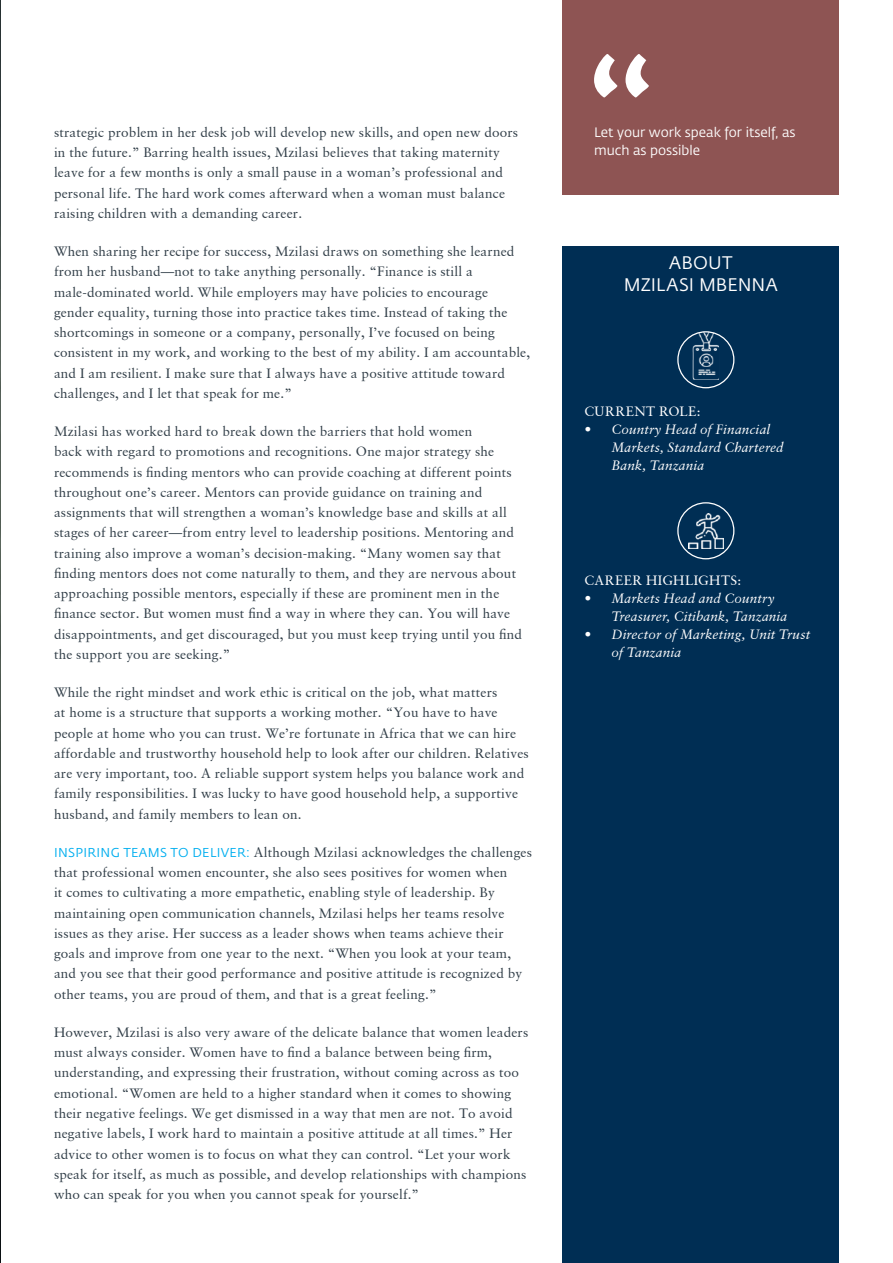
<style>
.page{position:relative;width:893px;height:1263px;background:#fff}
.page>*{position:absolute;margin:0;border:0;box-sizing:border-box;transform-origin:0 0}
.t1{font:18px/21.6px "Fedra Sans Std";letter-spacing:.005em;color:#fff;text-align:center}
.t2{font:13.5px/20.2px "Sabon";letter-spacing:.015em;color:#313e48}
.t3{font:italic 13.5px/18px "Sabon";letter-spacing:.01em;color:#fff}
.t4{font:13.5px/18px "Fedra Sans Std";color:#fff}
.t5{font:13.5px "Sabon";letter-spacing:.03em;color:#fff}
.s1{font-family:"Fedra Sans Std";font-size:12.75px;color:#00aeef}
</style>
<div class="page">
<img style="left:0;top:0;width:1px;height:1263px">
<div style="left:563px;top:0;width:276px;height:194px;background:#8e5453"></div>
<div style="left:563px;top:246px;width:276px;height:1017px;background:#002e54"></div>
<svg style="left:594px;top:54px;width:55px;height:43px"></svg>
<img style="left:693px;top:332px;width:26px;height:48px">
<div style="left:677px;top:331px;width:57px;height:57px;border:1px solid #fff;border-radius:50%"></div>
<img style="left:688px;top:513px;width:35px;height:35px">
<div style="left:677px;top:502px;width:57px;height:57px;border:1px solid #fff;border-radius:50%"></div>
<p class="t2" style="left:54px;top:122px;width:466px">strategic problem in her desk job will develop new skills, and open new doors in the future.” Barring health issues, Mzilasi believes that taking maternity leave for a few months is only a small pause in a woman’s professional and personal life. The hard work comes afterward when a woman must balance raising children with a demanding career.</p>
<p class="t2" style="left:54px;top:241px;width:478px">When sharing her recipe for success, Mzilasi draws on something she learned from her husband—not to take anything personally. “Finance is still a male-dominated world. While employers may have policies to encourage gender equality, turning those into practice takes time. Instead of taking the shortcomings in someone or a company, personally, I’ve focused on being consistent in my work, and working to the best of my ability. I am accountable, and I am resilient. I make sure that I always have a positive attitude toward challenges, and I let that speak for me.”</p>
<p class="t2" style="left:54px;top:421px;width:470px">Mzilasi has worked hard to break down the barriers that hold women<br>back with regard to promotions and recognitions. One major strategy she recommends is finding mentors who can provide coaching at different points throughout one’s career. Mentors can provide guidance on training and assignments that will strengthen a woman’s knowledge base and skills at all stages of her career—from entry level to leadership positions. Mentoring and training also improve a woman’s decision-making. “Many women say that finding mentors does not come naturally to them, and they are nervous about approaching possible mentors, especially if these are prominent men in the finance sector. But women must find a way in where they can. You will have disappointments, and get discouraged, but you must keep trying until you find the support you are seeking.”</p>
<p class="t2" style="left:54px;top:682px;width:476px">While the right mindset and work ethic is critical on the job, what matters<br>at home is a structure that supports a working mother. “You have to have people at home who you can trust. We’re fortunate in Africa that we can hire affordable and trustworthy household help to look after our children. Relatives are very important, too. A reliable support system helps you balance work and family responsibilities. I was lucky to have good household help, a supportive husband, and family members to lean on.</p>
<p class="t2" style="left:54px;top:842px;width:480px"><span class="s1">INSPIRING TEAMS TO DELIVER:</span> Although Mzilasi acknowledges the challenges that professional women encounter, she also sees positives for women when<br>it comes to cultivating a more empathetic, enabling style of leadership. By maintaining open communication channels, Mzilasi helps her teams resolve issues as they arise. Her success as a leader shows when teams achieve their goals and improve from one year to the next. “When you look at your team, and you see that their good performance and positive attitude is recognized by other teams, you are proud of them, and that is a great feeling.”</p>
<p class="t2" style="left:54px;top:1022px;width:476px">However, Mzilasi is also very aware of the delicate balance that women leaders must always consider. Women have to find a balance between being firm, understanding, and expressing their frustration, without coming across as too emotional. “Women are held to a higher standard when it comes to showing their negative feelings. We get dismissed in a way that men are not. To avoid negative labels, I work hard to maintain a positive attitude at all times.” Her advice to other women is to focus on what they can control. “Let your work speak for itself, as much as possible, and develop relationships with champions who can speak for you when you cannot speak for yourself.”</p>
<p class="t4" style="left:594px;top:124px;width:203px">Let your work speak for itself, as much as possible</p>
<h1 class="t1" style="left:624px;top:253px;width:155px">ABOUT<br>MZILASI MBENNA</h1>
<p class="t5" style="left:584px;top:403px;width:118px">CURRENT ROLE:</p>
<p class="t3" style="left:611px;top:420px;width:174px;text-indent:-27px">• Country Head of Financial<br>Markets, Standard Chartered<br>Bank, Tanzania</p>
<p class="t5" style="left:584px;top:573px;width:158px">CAREER HIGHLIGHTS:</p>
<p class="t3" style="left:611px;top:590px;width:177px;text-indent:-27px">• Markets Head and Country<br>Treasurer, Citibank, Tanzania</p>
<p class="t3" style="left:611px;top:626px;width:200px;text-indent:-27px">• Director of Marketing, Unit Trust of Tanzania</p>
</div>
